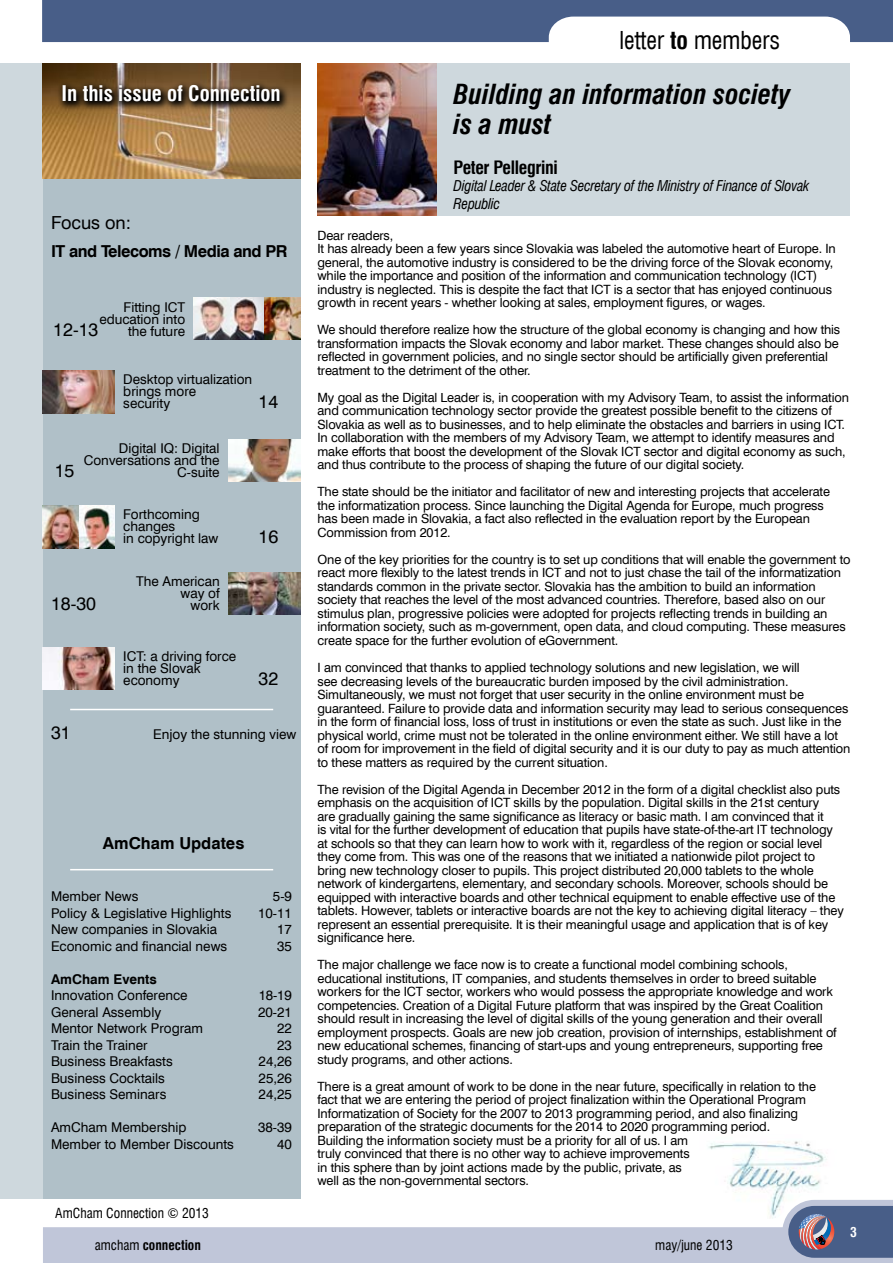
<style>
.page{position:relative;width:893px;height:1263px;background:#fff}
.page>*{position:absolute;margin:0;border:0;box-sizing:border-box;transform-origin:0 0}
.t1{font:italic 700 condensed 27px/30px "Swiss 721 AT";color:#000}
.t2{font:condensed 24px "Swiss 721 AT";color:#000}
.t3{font:700 condensed 21px "Swiss 721 AT";color:#fff}
.t4{font:18px "Swiss 721 AT";color:#000}
.t5{font:700 condensed 18px "Swiss 721 AT";letter-spacing:-.02em;color:#000}
.t6{font:700 16.5px "Swiss 721 AT";letter-spacing:-.03em;color:#000}
.t7{font:700 16.5px "Swiss 721 AT";color:#000}
.t8{font:italic condensed 14.55px/17.4px "Swiss 721 AT";letter-spacing:-.02em;color:#000}
.t9{font:13.5px/16.5px "Swiss 721 AT";color:#000;text-align:right}
.t10{font:condensed 13.5px "Swiss 721 AT";color:#000}
.t11{font:700 condensed 13.5px "Swiss 721 AT";color:#000}
.t12{font:700 13.5px "Swiss 721 AT";color:#000}
.t13{font:700 condensed 13.5px "Swiss 721 AT";color:#fff}
.t14{font:12.75px/13.5px "Swiss 721 AT";letter-spacing:-.01em;color:#000}
.s1{font-weight:700}
.s2{font-weight:400}
</style>
<div class="page">
<img style="left:708px;top:1141px;width:118px;height:59px">
<svg style="left:0;top:64px;width:300px;height:1135px;background:#b4c3ca"></svg>
<div style="left:317px;top:64px;width:533px;height:152px;background:#ced8dd"></div>
<img style="left:43px;top:64px;width:257px;height:115px">
<svg style="left:55px;top:78px;width:246px;height:82px;background:#8a6a42"></svg>
<img style="left:43px;top:371px;width:72px;height:42px">
<svg style="left:43px;top:1200px;width:850px;height:63px;fill:#c0c6d9"></svg>
<svg style="left:788px;top:1206px;width:105px;height:52px;background:#606a8d"></svg>
<svg style="left:42px;top:0;width:851px;height:42px"></svg>
<img style="left:317px;top:64px;width:119px;height:152px">
<hr style="left:70px;top:869px;width:203px;height:1px;background:#fff">
<hr style="left:70px;top:709px;width:203px;height:1px;background:#fff">
<img style="left:228px;top:439px;width:72px;height:43px">
<img style="left:230px;top:297px;width:34px;height:43px">
<img style="left:79px;top:506px;width:36px;height:42px">
<img style="left:43px;top:647px;width:72px;height:43px">
<img style="left:194px;top:297px;width:36px;height:43px">
<img style="left:264px;top:297px;width:36px;height:43px">
<img style="left:228px;top:572px;width:72px;height:43px">
<img style="left:43px;top:506px;width:36px;height:42px">
<h2 class="t2" style="left:619px;top:25px;width:162px">letter <span class="s1">to</span> members</h2>
<h3 class="t3" style="left:62px;top:81px;width:221px">In this issue of Connection</h3>
<h1 class="t1" style="left:454px;top:79px;width:338px">Building an information society is a must</h1>
<h3 class="t4" style="left:51px;top:211px;width:82px">Focus on:</h3>
<p class="t6" style="left:51px;top:241px;width:238px">IT and Telecoms / Media and PR</p>
<p class="t9" style="left:99px;top:301px;width:87px;line-height:12px">Fitting ICT education into</p>
<h3 class="t4" style="left:53px;top:318px;width:47px">12-13</h3>
<p class="t9" style="left:128px;top:323px;width:59px">the future</p>
<p class="t9" style="left:123px;top:373px;width:130px;line-height:12px;text-align:left">Desktop virtualization brings more<br>security</p>
<h3 class="t4" style="left:259px;top:390px;width:21px">14</h3>
<p class="t9" style="left:84px;top:442px;width:137px;line-height:12px">Digital IQ: Digital<br>Conversations and the</p>
<h3 class="t4" style="left:55px;top:459px;width:21px">15</h3>
<p class="t9" style="left:177px;top:464px;width:44px">C-suite</p>
<p class="t9" style="left:123px;top:508px;width:97px;line-height:12px;text-align:left">Forthcoming changes<br>in copyright law</p>
<p class="t9" style="left:136px;top:575px;width:85px;line-height:12px">The American way of</p>
<h3 class="t4" style="left:51px;top:593px;width:47px">18-30</h3>
<p class="t9" style="left:191px;top:597px;width:31px">work</p>
<h3 class="t4" style="left:259px;top:525px;width:21px">16</h3>
<p class="t9" style="left:123px;top:650px;width:114px;line-height:12px;text-align:left">ICT: a driving force in the Slovak economy</p>
<h3 class="t4" style="left:259px;top:668px;width:21px">32</h3>
<h3 class="t4" style="left:51px;top:722px;width:21px">31</h3>
<p class="t9" style="left:153px;top:726px;width:145px">Enjoy the stunning view</p>
<p class="t7" style="left:103px;top:833px;width:143px">AmCham Updates</p>
<p class="t9" style="left:51px;top:888px;width:182px;text-align:left">Member News<br>Policy &amp; Legislative Highlights<br>New companies in Slovakia<br>Economic and financial news</p>
<p class="t12" style="left:51px;top:971px;width:107px">AmCham Events</p>
<p class="t9" style="left:51px;top:987px;width:154px;text-align:left">Innovation Conference<br>General Assembly<br>Mentor Network Program<br>Train the Trainer<br>Business Breakfasts<br>Business Cocktails<br>Business Seminars</p>
<p class="t9" style="left:51px;top:1119px;width:184px;text-align:left">AmCham Membership<br>Member to Member Discounts</p>
<p class="t9" style="left:258px;top:888px;width:35px">5-9<br>10-11<br>17<br>35</p>
<p class="t9" style="left:258px;top:987px;width:35px">18-19<br>20-21<br>22<br>23<br>24,26<br>25,26<br>24,25</p>
<p class="t9" style="left:258px;top:1119px;width:35px">38-39<br>40</p>
<p class="t10" style="left:55px;top:1204px;width:155px">AmCham Connection © 2013</p>
<p class="t11" style="left:95px;top:1237px;width:108px"><span class="s2">amcham</span> connection</p>
<h3 class="t5" style="left:454px;top:156px;width:106px">Peter Pellegrini</h3>
<p class="t8" style="left:454px;top:177px;width:357px">Digital Leader &amp; State Secretary of the Ministry of Finance of Slovak<br>Republic</p>
<p class="t14" style="left:317px;top:228px;width:520px">Dear readers,<br>It has already been a few years since Slovakia was labeled the automotive heart of Europe. In general, the automotive industry is considered to be the driving force of the Slovak economy, while the importance and position of the information and communication technology (ICT) industry is neglected. This is despite the fact that ICT is a sector that has enjoyed continuous growth in recent years - whether looking at sales, employment figures, or wages.</p>
<p class="t14" style="left:317px;top:323px;width:524px">We should therefore realize how the structure of the global economy is changing and how this transformation impacts the Slovak economy and labor market. These changes should also be reflected in government policies, and no single sector should be artificially given preferential treatment to the detriment of the other.</p>
<p class="t14" style="left:317px;top:390px;width:533px">My goal as the Digital Leader is, in cooperation with my Advisory Team, to assist the information and communication technology sector provide the greatest possible benefit to the citizens of Slovakia as well as to businesses, and to help eliminate the obstacles and barriers in using ICT.<br>In collaboration with the members of my Advisory Team, we attempt to identify measures and make efforts that boost the development of the Slovak ICT sector and digital economy as such, and thus contribute to the process of shaping the future of our digital society.</p>
<p class="t14" style="left:317px;top:485px;width:514px">The state should be the initiator and facilitator of new and interesting projects that accelerate the informatization process. Since launching the Digital Agenda for Europe, much progress has been made in Slovakia, a fact also reflected in the evaluation report by the European Commission from 2012.</p>
<p class="t14" style="left:317px;top:553px;width:534px">One of the key priorities for the country is to set up conditions that will enable the government to react more flexibly to the latest trends in ICT and not to just chase the tail of the informatization standards common in the private sector. Slovakia has the ambition to build an information society that reaches the level of the most advanced countries. Therefore, based also on our stimulus plan, progressive policies were adopted for projects reflecting trends in building an information society, such as m-government, open data, and cloud computing. These measures create space for the further evolution of eGovernment.</p>
<p class="t14" style="left:317px;top:661px;width:534px">I am convinced that thanks to applied technology solutions and new legislation, we will<br>see decreasing levels of the bureaucratic burden imposed by the civil administration.<br>Simultaneously, we must not forget that user security in the online environment must be guaranteed. Failure to provide data and information security may lead to serious consequences in the form of financial loss, loss of trust in institutions or even the state as such. Just like in the physical world, crime must not be tolerated in the online environment either. We still have a lot of room for improvement in the field of digital security and it is our duty to pay as much attention to these matters as required by the current situation.</p>
<p class="t14" style="left:317px;top:782px;width:528px">The revision of the Digital Agenda in December 2012 in the form of a digital checklist also puts emphasis on the acquisition of ICT skills by the population. Digital skills in the 21st century<br>are gradually gaining the same significance as literacy or basic math. I am convinced that it<br>is vital for the further development of education that pupils have state-of-the-art IT technology at schools so that they can learn how to work with it, regardless of the region or social level they come from. This was one of the reasons that we initiated a nationwide pilot project to bring new technology closer to pupils. This project distributed 20,000 tablets to the whole network of kindergartens, elementary, and secondary schools. Moreover, schools should be equipped with interactive boards and other technical equipment to enable effective use of the tablets. However, tablets or interactive boards are not the key to achieving digital literacy – they represent an essential prerequisite. It is their meaningful usage and application that is of key significance here.</p>
<p class="t14" style="left:317px;top:958px;width:521px">The major challenge we face now is to create a functional model combining schools, educational institutions, IT companies, and students themselves in order to breed suitable workers for the ICT sector, workers who would possess the appropriate knowledge and work competencies. Creation of a Digital Future platform that was inspired by the Great Coalition should result in increasing the level of digital skills of the young generation and their overall employment prospects. Goals are new job creation, provision of internships, establishment of new educational schemes, financing of start-ups and young entrepreneurs, supporting free study programs, and other actions.</p>
<p class="t14" style="left:317px;top:1079px;width:500px">There is a great amount of work to be done in the near future, specifically in relation to the fact that we are entering the period of project finalization within the Operational Program Informatization of Society for the 2007 to 2013 programming period, and also finalizing preparation of the strategic documents for the 2014 to 2020 programming period.<br>Building the information society must be a priority for all of us. I am<br>truly convinced that there is no other way to achieve improvements<br>in this sphere than by joint actions made by the public, private, as<br>well as the non-governmental sectors.</p>
<p class="t10" style="left:655px;top:1237px;width:79px">may/june 2013</p>
<p class="t13" style="left:850px;top:1224px;width:8px">3</p>
</div>
